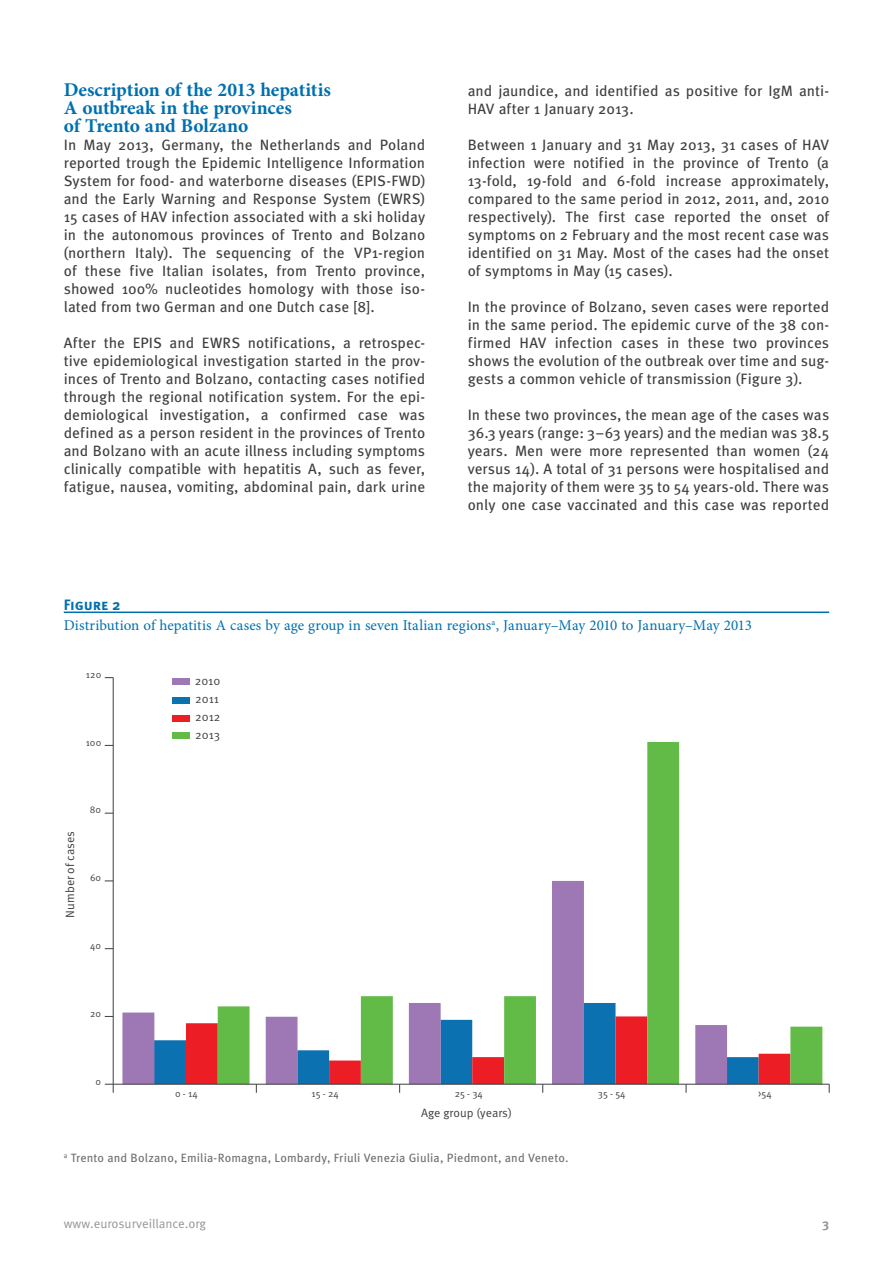
<style>
.page{position:relative;width:893px;height:1263px;background:#fff}
.page>*{position:absolute;margin:0;border:0;box-sizing:border-box;transform-origin:0 0}
.t1{font:700 19.5px/18px "Minion Pro";letter-spacing:-.01em;color:#006faf}
.t2{font:15px/18px "Meta Pro";color:#3e3e3f;text-align:justify}
.t3{font:15px "Minion Pro";letter-spacing:.005em;color:#006faf}
.t4{font:700 15px "Meta Pro";letter-spacing:-.005em;color:#006faf}
.t5{font:12.75px "Meta Pro";color:#939598}
.t6{font:700 12.75px "Meta Pro";color:#939598}
.t7{font:12px "Meta Pro";letter-spacing:.01em;color:#6c6d70}
.t8{font:12px/17.7px "Meta Pro";color:#3e3e3f;text-align:justify}
.t9{font:9.75px "Meta Pro";color:#3e3e3f}
</style>
<div class="page">
<hr style="left:64px;top:611px;width:765px;height:2px;background:#006faf">
<svg style="left:122px;top:1006px;width:96px;height:78px"></svg>
<svg style="left:218px;top:742px;width:604px;height:342px"></svg>
<hr style="left:113px;top:678px;width:1px;height:406px;background:#3e3e3f">
<hr style="left:113px;top:1084px;width:716px;height:1px;background:#3e3e3f">
<svg style="left:105px;top:1084px;width:9px;height:9px"></svg>
<svg style="left:186px;top:1016px;width:604px;height:77px"></svg>
<div style="left:172px;top:697px;width:18px;height:6px;background:#0c71b0"></div>
<div style="left:172px;top:715px;width:18px;height:6px;background:#ec1d25"></div>
<div style="left:172px;top:732px;width:18px;height:7px;background:#62bb47"></div>
<div style="left:172px;top:678px;width:18px;height:7px;background:#9e78b5"></div>
<h1 class="t1" style="left:64px;top:80px;width:269px">Description of the 2013 hepatitis<br>A outbreak in the provinces<br>of Trento and Bolzano</h1>
<p class="t2" style="left:64px;top:136px;width:363px">In May 2013, Germany, the Netherlands and Poland reported trough the Epidemic Intelligence Information System for food- and waterborne diseases (EPIS-FWD) and the Early Warning and Response System (EWRS)<br>15 cases of HAV infection associated with a ski holiday in the autonomous provinces of Trento and Bolzano (northern Italy). The sequencing of the VP1-region of these five Italian isolates, from Trento province, showed 100% nucleotides homology with those iso&shy;lated from two German and one Dutch case [8].</p>
<p class="t2" style="left:64px;top:334px;width:363px">After the EPIS and EWRS notifications, a retrospec&shy;tive epidemiological investigation started in the prov&shy;inces of Trento and Bolzano, contacting cases notified through the regional notification system. For the epi&shy;demiological investigation, a confirmed case was defined as a person resident in the provinces of Trento and Bolzano with an acute illness including symptoms clinically compatible with hepatitis A, such as fever, fatigue, nausea, vomiting, abdominal pain, dark urine</p>
<p class="t2" style="left:468px;top:82px;width:363px">and jaundice, and identified as positive for IgM anti-<br>HAV after 1 January 2013.</p>
<p class="t2" style="left:468px;top:136px;width:363px">Between 1 January and 31 May 2013, 31 cases of HAV infection were notified in the province of Trento (a 13-fold, 19-fold and 6-fold increase approximately, compared to the same period in 2012, 2011, and, 2010 respectively). The first case reported the onset of symptoms on 2 February and the most recent case was identified on 31 May. Most of the cases had the onset of symptoms in May (15 cases).</p>
<p class="t2" style="left:468px;top:298px;width:363px">In the province of Bolzano, seven cases were reported in the same period. The epidemic curve of the 38 con&shy;firmed HAV infection cases in these two provinces shows the evolution of the outbreak over time and sug&shy;gests a common vehicle of transmission (Figure 3).</p>
<p class="t2" style="left:468px;top:406px;width:363px">In these two provinces, the mean age of the cases was 36.3 years (range: 3–63 years) and the median was 38.5 years. Men were more represented than women (24 versus 14). A total of 31 persons were hospitalised and the majority of them were 35 to 54 years-old. There was only one case vaccinated and this case was reported</p>
<p class="t4" style="left:64px;top:595px;width:58px">Figure 2</p>
<p class="t3" style="left:64px;top:615px;width:690px">Distribution of hepatitis A cases by age group in seven Italian regions<sup>a</sup>, January–May 2010 to January–May 2013</p>
<p class="t9" style="left:86px;top:668px;width:17px">120</p>
<p class="t9" style="left:86px;top:736px;width:17px">100</p>
<p class="t8" style="left:61px;top:917px;width:88px;rotate:-90deg">Number of cases</p>
<p class="t9" style="left:90px;top:804px;width:13px">80</p>
<p class="t9" style="left:90px;top:872px;width:13px">60</p>
<p class="t9" style="left:90px;top:939px;width:12px">40</p>
<p class="t9" style="left:90px;top:1007px;width:13px">20</p>
<p class="t9" style="left:96px;top:1075px;width:7px">0</p>
<p class="t8" style="left:195px;top:672px;width:27px">2010</p>
<p class="t8" style="left:195px;top:691px;width:27px">2011<br>2012<br>2013</p>
<p class="t9" style="left:175px;top:1087px;width:24px">0-14</p>
<p class="t9" style="left:311px;top:1087px;width:29px">15 - 24</p>
<p class="t9" style="left:455px;top:1087px;width:30px">25 - 34</p>
<p class="t9" style="left:598px;top:1087px;width:29px">35 - 54</p>
<p class="t9" style="left:758px;top:1087px;width:15px">&gt;54</p>
<p class="t8" style="left:421px;top:1104px;width:92px">Age group (years)</p>
<p class="t7" style="left:64px;top:1150px;width:506px"><sup>a</sup> Trento and Bolzano, Emilia-Romagna, Lombardy, Friuli Venezia Giulia, Piedmont, and Veneto.</p>
<p class="t5" style="left:64px;top:1215px;width:144px">www.eurosurveillance.org</p>
<p class="t6" style="left:822px;top:1215px;width:8px">3</p>
</div>
